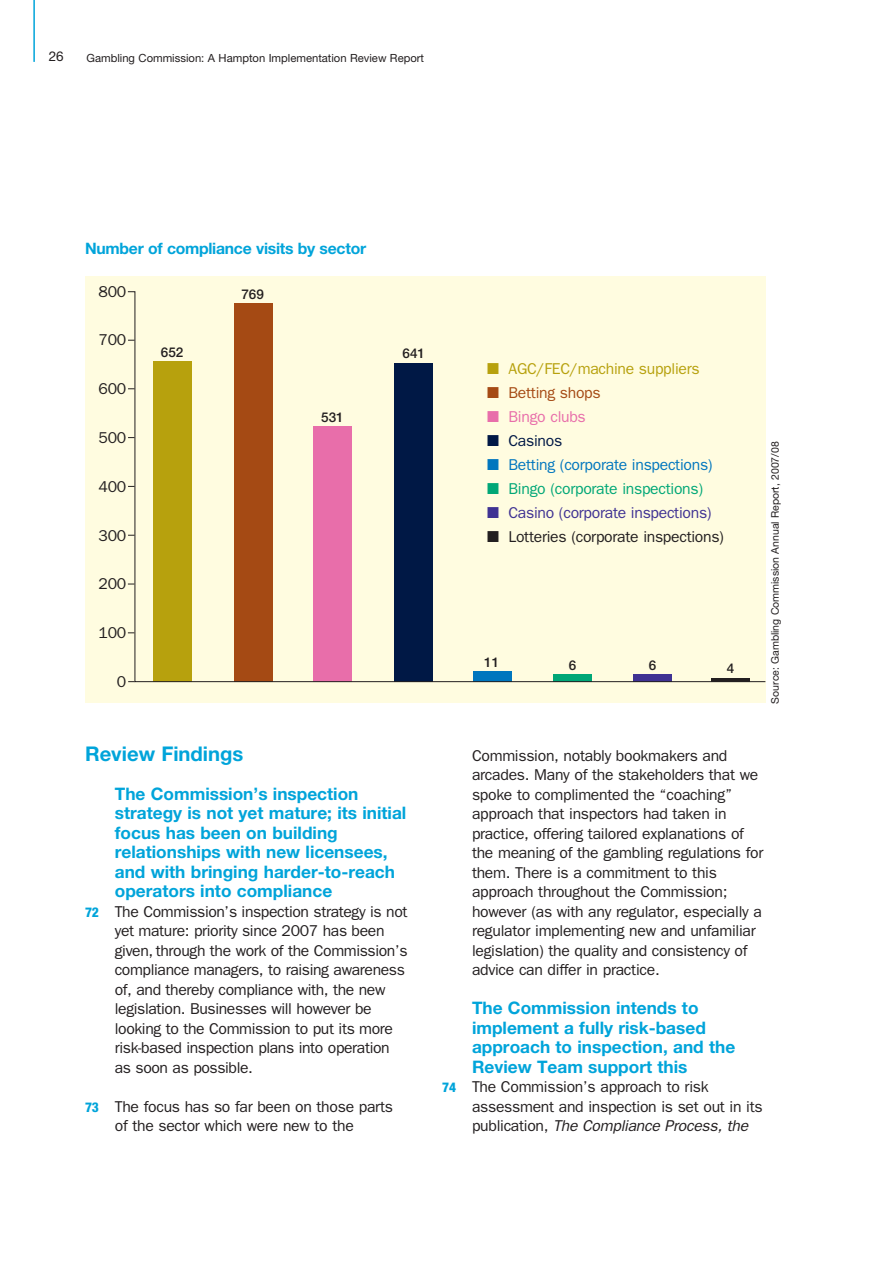
<style>
.page{position:relative;width:893px;height:1263px;background:#fff}
.page>*{position:absolute;margin:0;border:0;box-sizing:border-box;transform-origin:0 0}
.t1{font:700 20.25px "Helvetica Neue LT Pro";color:#00a4da}
.t2{font:700 17.25px/19.5px "Helvetica Neue LT Pro";color:#00a4da}
.t3{font:15.75px/19.5px "Franklin Gothic";letter-spacing:-.02em;color:#231f20}
.t4{font:700 15.75px "Helvetica Neue LT Pro";letter-spacing:-.015em;color:#00a4da}
.t5{font:15.75px "Franklin Gothic";letter-spacing:-.02em;color:#0076be}
.t6{font:15.75px "Franklin Gothic";letter-spacing:-.02em;color:#3f3293}
.t7{font:15.75px "Franklin Gothic";letter-spacing:-.02em;color:#00a777}
.t8{font:15.75px "Franklin Gothic";letter-spacing:-.02em;color:#b7a10d}
.t9{font:15.75px "Franklin Gothic";letter-spacing:-.02em;color:#a54a14}
.t10{font:15.75px "Franklin Gothic";letter-spacing:-.02em;color:#e86eaa}
.t11{font:15.75px "Franklin Gothic";letter-spacing:-.02em;color:#001845}
.t12{font:500 13.5px "Helvetica Neue LT Pro";color:#231f20}
.t13{font:13.5px "Helvetica Neue LT Pro";color:#231f20}
.t14{font:11.25px "Helvetica Neue LT Pro";color:#231f20}
.t15{font:10.5px "Helvetica Neue LT Pro";color:#231f20}
.s1{font-family:"Helvetica Neue LT Pro";font-weight:800;font-stretch:condensed;font-size:13.5px;color:#00a4da}
.s2{font-style:italic}
</style>
<div class="page">
<div style="left:85px;top:276px;width:680px;height:427px;background:#fffce0"></div>
<hr style="left:33px;top:0;width:2px;height:62px;background:#00a4da">
<svg style="left:127px;top:291px;width:639px;height:391px"></svg>
<p class="t13" style="left:49px;top:52px;width:17px">26</p>
<p class="t14" style="left:87px;top:54px;width:339px">Gambling Commission: A Hampton Implementation Review Report</p>
<p class="t4" style="left:85px;top:242px;width:283px">Number of compliance visits by sector</p>
<p class="t3" style="left:99px;top:283px;width:29px">800</p>
<p class="t3" style="left:99px;top:332px;width:29px">700</p>
<p class="t3" style="left:99px;top:380px;width:29px">600</p>
<p class="t3" style="left:99px;top:429px;width:29px">500</p>
<p class="t3" style="left:99px;top:478px;width:29px">400</p>
<p class="t3" style="left:99px;top:527px;width:29px">300</p>
<p class="t3" style="left:99px;top:575px;width:29px">200</p>
<p class="t3" style="left:99px;top:624px;width:29px">100</p>
<p class="t3" style="left:117px;top:673px;width:11px">0</p>
<p class="t12" style="left:161px;top:347px;width:24px">652</p>
<p class="t12" style="left:241px;top:289px;width:24px">769</p>
<p class="t12" style="left:321px;top:412px;width:24px">531</p>
<p class="t12" style="left:403px;top:349px;width:24px">641</p>
<p class="t1" style="left:85px;top:746px;width:160px">Review Findings</p>
<p class="t2" style="left:115px;top:785px;width:293px">The Commission’s inspection strategy is not yet mature; its initial focus has been on building relationships with new licensees, and with bringing harder-to-reach operators into compliance</p>
<p class="t3" style="left:115px;top:903px;width:294px;text-indent:-30px"><span class="s1">72</span> The Commission’s inspection strategy is not yet mature: priority since 2007 has been given, through the work of the Commission’s compliance managers, to raising awareness of, and thereby compliance with, the new legislation. Businesses will however be looking to the Commission to put its more risk-based inspection plans into operation as soon as possible.</p>
<p class="t3" style="left:85px;top:1098px;width:309px;text-align:center"><span class="s1">73</span> The focus has so far been on those parts of the sector which were new to the</p>
<p class="t8" style="left:487px;top:363px;width:214px">■ AGC/FEC/machine suppliers</p>
<p class="t9" style="left:487px;top:387px;width:115px">■ Betting shops</p>
<p class="t10" style="left:487px;top:411px;width:100px">■ Bingo clubs</p>
<p class="t11" style="left:487px;top:435px;width:76px">■ Casinos</p>
<p class="t5" style="left:487px;top:459px;width:227px">■ Betting (corporate inspections)</p>
<p class="t7" style="left:487px;top:483px;width:217px">■ Bingo (corporate inspections)</p>
<p class="t6" style="left:487px;top:507px;width:226px">■ Casino (corporate inspections)</p>
<p class="t3" style="left:487px;top:528px;width:238px">■ Lotteries (corporate inspections)</p>
<p class="t12" style="left:484px;top:657px;width:17px">11</p>
<p class="t12" style="left:569px;top:660px;width:9px">6</p>
<p class="t12" style="left:649px;top:660px;width:9px">6</p>
<p class="t12" style="left:727px;top:664px;width:9px">4</p>
<p class="t15" style="left:771px;top:703px;width:263px;rotate:-90deg">Source: Gambling Commission Annual Report, 2007/08</p>
<p class="t3" style="left:472px;top:747px;width:293px">Commission, notably bookmakers and arcades. Many of the stakeholders that we spoke to complimented the “coaching” approach that inspectors had taken in practice, offering tailored explanations of the meaning of the gambling regulations for them. There is a commitment to this approach throughout the Commission; however (as with any regulator, especially a regulator implementing new and unfamiliar legislation) the quality and consistency of advice can differ in practice.</p>
<p class="t2" style="left:472px;top:1000px;width:265px">The Commission intends to implement a fully risk-based approach to inspection, and the<br>Review Team support this</p>
<p class="t3" style="left:472px;top:1078px;width:292px;text-indent:-30px"><span class="s1">74</span> The Commission’s approach to risk assessment and inspection is set out in its publication, <span class="s2">The Compliance Process, the</span></p>
</div>
